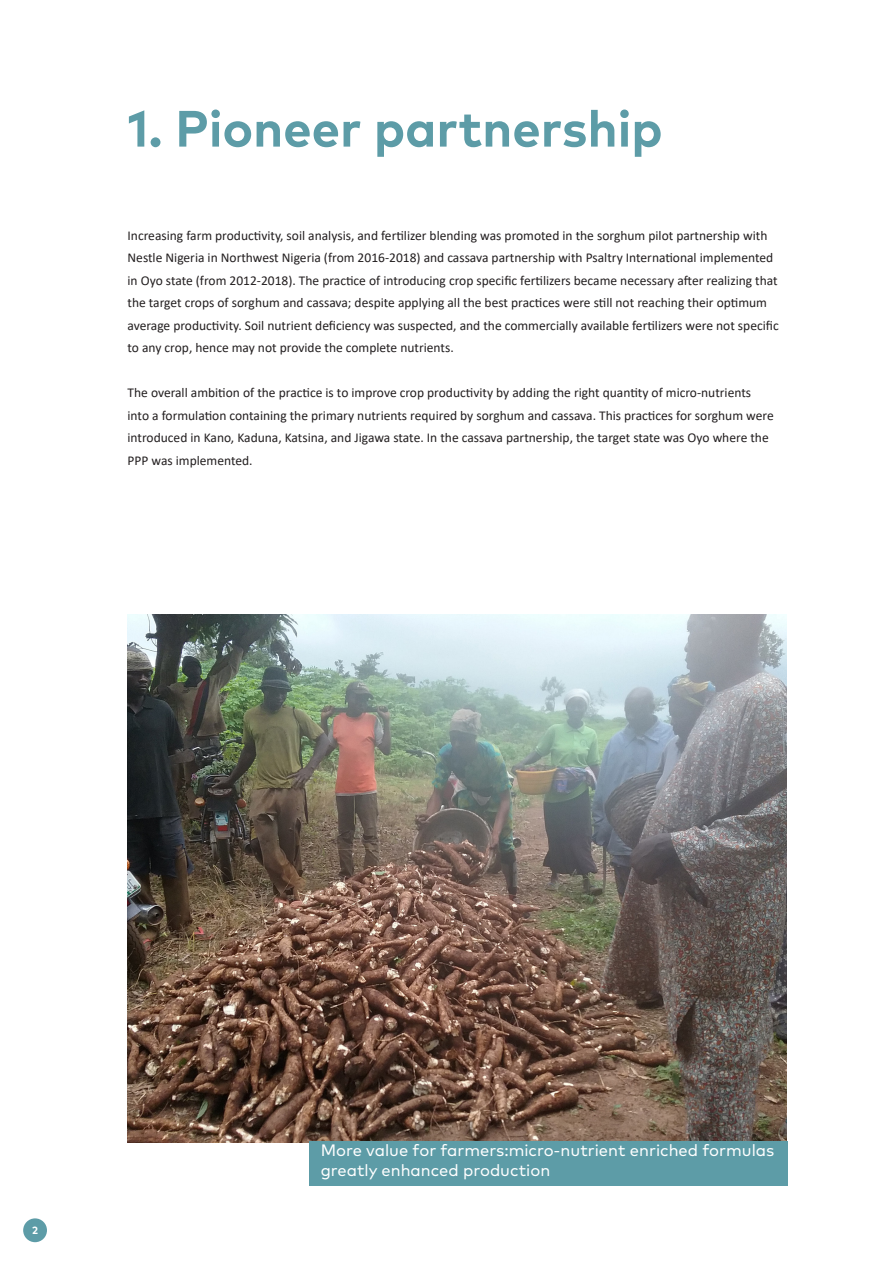
<style>
.page{position:relative;width:893px;height:1263px;background:#fff}
.page>*{position:absolute;margin:0;border:0;box-sizing:border-box;transform-origin:0 0}
.t1{font:700 51px "Mark Pro";color:#5d9ca7}
.t2{font:16.5px "Mark Pro";color:#fff}
.t3{font:13.5px/22.5px "Calibri";color:#231f20}
.t4{font:700 10.5px "Mark Pro";color:#fff}
</style>
<div class="page">
<div style="left:23px;top:1218px;width:24px;height:24px;background:#5d9ca7;border-radius:50%"></div>
<img style="left:128px;top:614px;width:658px;height:529px">
<div style="left:309px;top:1142px;width:479px;height:44px;background:#5d9ca7"></div>
<p class="t1" style="left:128px;top:90px;width:536px">1. Pioneer partnership</p>
<p class="t3" style="left:128px;top:224px;width:653px">Increasing farm productivity, soil analysis, and fertilizer blending was promoted in the sorghum pilot partnership with Nestle Nigeria in Northwest Nigeria (from 2016-2018) and cassava partnership with Psaltry International implemented in Oyo state (from 2012-2018). The practice of introducing crop specific fertilizers became necessary after realizing that the target crops of sorghum and cassava; despite applying all the best practices were still not reaching their optimum average productivity. Soil nutrient deficiency was suspected, and the commercially available fertilizers were not specific to any crop, hence may not provide the complete nutrients.</p>
<p class="t3" style="left:128px;top:381px;width:648px">The overall ambition of the practice is to improve crop productivity by adding the right quantity of micro-nutrients into a formulation containing the primary nutrients required by sorghum and cassava. This practices for sorghum were introduced in Kano, Kaduna, Katsina, and Jigawa state. In the cassava partnership, the target state was Oyo where the PPP was implemented.</p>
<p class="t4" style="left:32px;top:1222px;width:7px">2</p>
<p class="t2" style="left:321px;top:1137px;width:455px">More value for farmers:micro-nutrient enriched formulas</p>
<p class="t2" style="left:321px;top:1157px;width:231px">greatly enhanced production</p>
</div>
